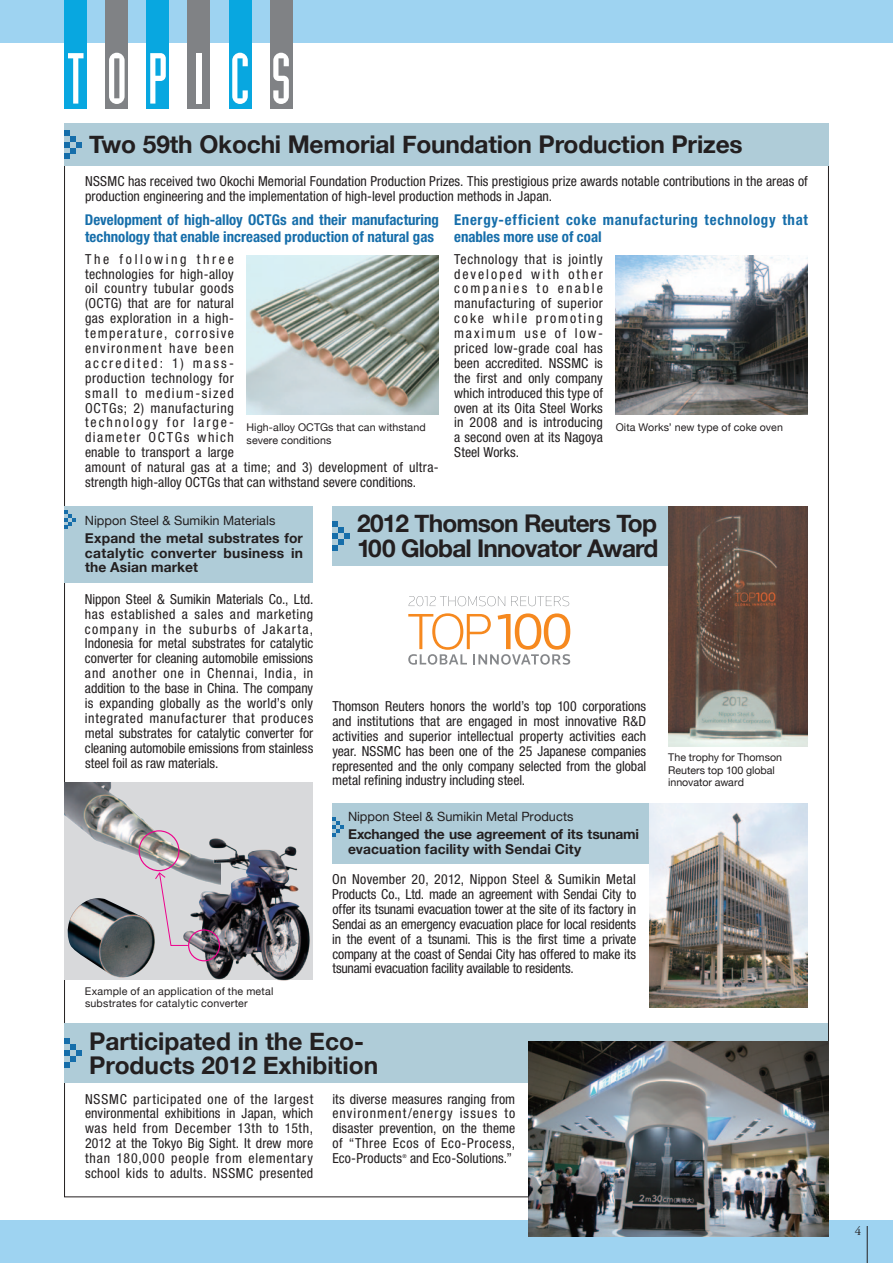
<style>
.page{position:relative;width:893px;height:1263px;background:#fff}
.page>*{position:absolute;margin:0;border:0;box-sizing:border-box;transform-origin:0 0}
.t1{font:700 24.45px/24.5px "Helvetica Neue";letter-spacing:-.01em;color:#231f20}
.t2{font:700 24.45px/24.5px "Helvetica Neue";letter-spacing:-.035em;color:#231f20}
.t3{font:700 condensed 14.85px/17px "Helvetica Neue LT Std";color:#166eaa}
.t4{font:700 condensed 14.85px/17px "Helvetica Neue LT Std";letter-spacing:.04em;color:#166eaa}
.t5{font:condensed 13.8px/14.9px "Helvetica Neue LT Std";letter-spacing:.01em;color:#231f20;text-align:justify}
.t6{font:condensed 13.8px/14.9px "Helvetica Neue LT Std";letter-spacing:.045em;color:#231f20}
.t7{font:700 13.8px/14.9px "Helvetica Neue";letter-spacing:.01em;color:#231f20}
.t8{font:12.75px "Helvetica Neue";letter-spacing:.005em;color:#231f20}
.t9{font:12.75px "Adobe Garamond Pro";color:#231f20}
.t10{font:10.65px/12.8px "Helvetica Neue";letter-spacing:.01em;color:#231f20}
.t11{font:condensed 5.25px "Helvetica Neue LT Std";color:#231f20}
</style>
<div class="page">
<div style="left:0;top:0;width:893px;height:43px;background:#9ed3f1"></div>
<div style="left:0;top:1220px;width:893px;height:43px;background:#9ed3f1"></div>
<div style="left:64px;top:1024px;width:764px;height:59px;background:#afccd8"></div>
<svg style="left:64px;top:1038px;width:18px;height:30px"></svg>
<div style="left:64px;top:123px;width:765px;height:43px;background:#afccd8"></div>
<svg style="left:64px;top:130px;width:18px;height:29px"></svg>
<div style="left:332px;top:804px;width:476px;height:60px;background:#afccd8"></div>
<svg style="left:332px;top:817px;width:12px;height:19px"></svg>
<div style="left:64px;top:506px;width:249px;height:77px;background:#afccd8"></div>
<svg style="left:64px;top:510px;width:12px;height:19px"></svg>
<svg style="left:409px;top:596px;width:96px;height:10px"></svg>
<svg style="left:511px;top:596px;width:58px;height:10px"></svg>
<svg style="left:408px;top:613px;width:162px;height:52px"></svg>
<div style="left:64px;top:782px;width:249px;height:198px;background:#d8d9db"></div>
<img style="left:64px;top:782px;width:112px;height:90px">
<img style="left:176px;top:838px;width:134px;height:143px">
<div style="left:188px;top:929px;width:32px;height:32px;border:1px solid #ed028c;border-radius:50%"></div>
<div style="left:139px;top:830px;width:40px;height:41px;border:1px solid #ed028c;border-radius:50%"></div>
<svg style="left:155px;top:872px;width:34px;height:74px"></svg>
<img style="left:67px;top:898px;width:90px;height:80px">
<hr style="left:867px;top:1226px;width:1px;height:37px;background:#231f20">
<div style="left:332px;top:506px;width:342px;height:60px;background:#afccd8"></div>
<svg style="left:332px;top:521px;width:18px;height:30px"></svg>
<img style="left:528px;top:1041px;width:301px;height:195px">
<img style="left:668px;top:506px;width:140px;height:240px">
<img style="left:650px;top:804px;width:158px;height:204px">
<img style="left:247px;top:255px;width:192px;height:160px">
<img style="left:616px;top:255px;width:192px;height:160px">
<div style="left:65px;top:0;width:22px;height:108px;background:#08a7e0"></div>
<svg style="left:68px;top:53px;width:16px;height:51px"></svg>
<div style="left:106px;top:0;width:22px;height:108px;background:#808285"></div>
<svg style="left:109px;top:53px;width:16px;height:51px"></svg>
<div style="left:147px;top:0;width:22px;height:108px;background:#08a7e0"></div>
<svg style="left:150px;top:53px;width:16px;height:51px"></svg>
<div style="left:188px;top:0;width:22px;height:108px;background:#808285"></div>
<div style="left:229px;top:0;width:22px;height:108px;background:#08a7e0"></div>
<svg style="left:232px;top:53px;width:16px;height:51px"></svg>
<div style="left:270px;top:0;width:22px;height:108px;background:#808285"></div>
<svg style="left:273px;top:53px;width:16px;height:51px"></svg>
<div style="left:196px;top:53px;width:6px;height:51px;background:#fff"></div>
<h1 class="t1" style="left:89px;top:132px;width:655px">Two 59th Okochi Memorial Foundation Production Prizes</h1>
<p class="t5" style="left:85px;top:173px;width:724px">NSSMC has received two Okochi Memorial Foundation Production Prizes. This prestigious prize awards notable contributions in the areas of production engineering and the implementation of high-level production methods in Japan.</p>
<p class="t3" style="left:85px;top:211px;width:355px">Development of high-alloy OCTGs and their manufacturing technology that enable increased production of natural gas</p>
<p class="t6" style="left:85px;top:251px;width:355px">The following three<br>technologies for high-alloy<br>oil country tubular goods<br>(OCTG) that are for natural<br>gas exploration in a high-<br>temperature, corrosive<br>environment have been<br>accredited: 1) mass-<br>production technology for<br>small to medium-sized<br>OCTGs; 2) manufacturing<br>technology for large-<br>diameter OCTGs which<br>enable to transport a large<br>amount of natural gas at a time; and 3) development of ultra&shy;strength high-alloy OCTGs that can withstand severe conditions.</p>
<p class="t10" style="left:247px;top:421px;width:181px">High-alloy OCTGs that can withstand severe conditions</p>
<p class="t4" style="left:454px;top:211px;width:355px">Energy-efficient coke manufacturing technology that enables more use of coal</p>
<p class="t5" style="left:454px;top:251px;width:150px">Technology that is jointly developed with other companies to enable manufacturing of superior coke while promoting maximum use of low&shy;priced low-grade coal has been accredited. NSSMC is the first and only company which introduced this type of oven at its Oita Steel Works in 2008 and is introducing a second oven at its Nagoya Steel Works.</p>
<p class="t10" style="left:616px;top:421px;width:169px">Oita Works’ new type of coke oven</p>
<p class="t8" style="left:85px;top:512px;width:192px">Nippon Steel &amp; Sumikin Materials</p>
<p class="t7" style="left:85px;top:530px;width:220px;text-align:justify">Expand the metal substrates for catalytic converter business in the Asian market</p>
<p class="t5" style="left:85px;top:591px;width:230px">Nippon Steel &amp; Sumikin Materials Co., Ltd. has established a sales and marketing company in the suburbs of Jakarta, Indonesia for metal substrates for catalytic converter for cleaning automobile emissions and another one in Chennai, India, in addition to the base in China. The company is expanding globally as the world’s only integrated manufacturer that produces metal substrates for catalytic converter for cleaning automobile emissions from stainless steel foil as raw materials.</p>
<p class="t10" style="left:85px;top:984px;width:190px">Example of an application of the metal substrates for catalytic converter</p>
<h1 class="t2" style="left:357px;top:511px;width:303px">2012 Thomson Reuters Top<br>100 Global Innovator Award</h1>
<p class="t5" style="left:332px;top:699px;width:315px">Thomson Reuters honors the world’s top 100 corporations and institutions that are engaged in most innovative R&amp;D activities and superior intellectual property activities each year. NSSMC has been one of the 25 Japanese companies represented and the only company selected from the global metal refining industry including steel.</p>
<p class="t8" style="left:348px;top:809px;width:227px">Nippon Steel &amp; Sumikin Metal Products</p>
<p class="t7" style="left:348px;top:826px;width:292px">Exchanged the use agreement of its tsunami evacuation facility with Sendai City</p>
<p class="t5" style="left:332px;top:872px;width:305px">On November 20, 2012, Nippon Steel &amp; Sumikin Metal Products Co., Ltd. made an agreement with Sendai City to offer its tsunami evacuation tower at the site of its factory in Sendai as an emergency evacuation place for local residents in the event of a tsunami. This is the first time a private company at the coast of Sendai City has offered to make its tsunami evacuation facility available to residents.</p>
<h1 class="t1" style="left:89px;top:1028px;width:290px">Participated in the Eco-<br>Products 2012 Exhibition</h1>
<p class="t5" style="left:85px;top:1091px;width:230px">NSSMC participated one of the largest environmental exhibitions in Japan, which was held from December 13th to 15th, 2012 at the Tokyo Big Sight. It drew more than 180,000 people from elementary school kids to adults. NSSMC presented</p>
<p class="t5" style="left:332px;top:1091px;width:184px">its diverse measures ranging from environment/energy issues to disaster prevention, on the theme of “Three Ecos of Eco-Process, Eco-Products</p>
<p class="t11" style="left:402px;top:1153px;width:6px">®</p>
<p class="t5" style="left:410px;top:1151px;width:104px">and Eco-Solutions.”</p>
<p class="t10" style="left:668px;top:750px;width:115px">The trophy for Thomson<br>Reuters top 100 global innovator award</p>
<p class="t9" style="left:855px;top:1223px;width:8px">4</p>
</div>
